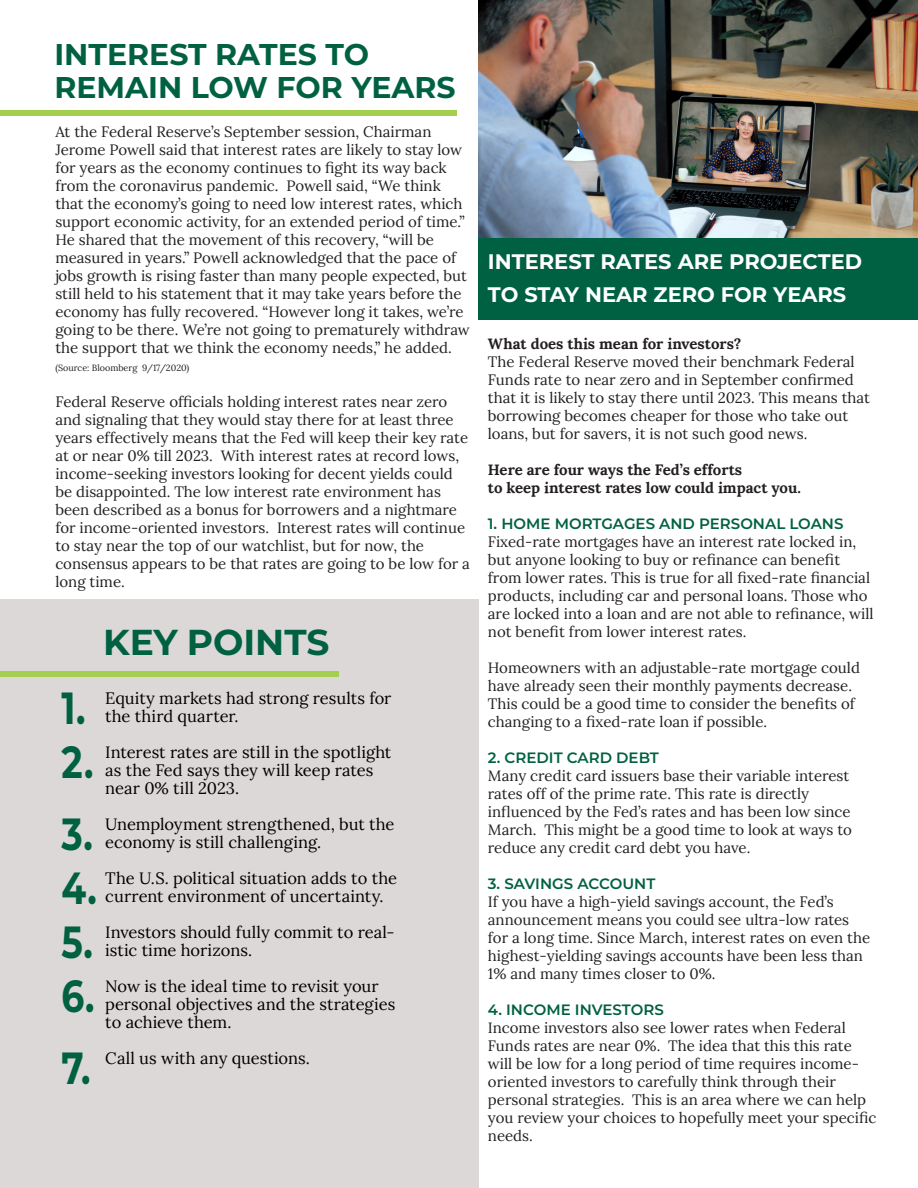
<style>
.page{position:relative;width:918px;height:1188px;background:#fff}
.page>*{position:absolute;margin:0;border:0;box-sizing:border-box;transform-origin:0 0}
.Subtitle__L{font:700 45px/72px "Montserrat";color:#006142;scale:.8 1}
.Subtitle{font:700 36px "Montserrat";color:#006142}
.Body{font:700 30px/33px "Montserrat";color:#006142}
.Body-2{font:700 21px/33px "Montserrat";color:#fff}
.Subtitle__L-2{font:16.5px/18px "Lora";color:#000}
.Body-3{font:15px/18px "Lora";color:#231f20}
.Body-4{font:700 15px "Lora";color:#231f20}
.Body-5{font:600 15px "Montserrat";color:#006142}
.Body-6{font:9px "Lora";color:#231f20}
</style>
<div class="page">
<div style="left:0;top:599px;width:479px;height:589px;background:#dcd8d7"></div>
<div style="left:0;top:110px;width:456px;height:6px;background:#a4cf4e"></div>
<div style="left:0;top:671px;width:339px;height:6px;background:#a4cf4e"></div>
<div style="left:478px;top:237px;width:440px;height:82px;background:#006142"></div>
<img style="left:478px;top:0;width:440px;height:237px">
<p class="Body" style="left:54px;top:36px;width:403px">INTEREST RATES TO<br>REMAIN LOW FOR YEARS</p>
<p class="Body-3" style="left:55px;top:121px;width:416px">At the Federal Reserve’s September session, Chairman Jerome Powell said that interest rates are likely to stay low for years as the economy continues to fight its way back from the coronavirus pandemic. Powell said, “We think that the economy’s going to need low interest rates, which support economic activity, for an extended period of time.” He shared that the movement of this recovery, “will be measured in years.” Powell acknowledged that the pace of jobs growth is rising faster than many people expected, but still held to his statement that it may take years before the economy has fully recovered. “However long it takes, we’re going to be there. We’re not going to prematurely withdraw the support that we think the economy needs,” he added.</p>
<p class="Body-6" style="left:55px;top:361px;width:135px">(Source: Bloomberg 9/17/2020)</p>
<p class="Body-3" style="left:55px;top:391px;width:416px">Federal Reserve officials holding interest rates near zero and signaling that they would stay there for at least three years effectively means that the Fed will keep their key rate at or near 0% till 2023. With interest rates at record lows, income-seeking investors looking for decent yields could be disappointed. The low interest rate environment has been described as a bonus for borrowers and a nightmare for income-oriented investors. Interest rates will continue to stay near the top of our watchlist, but for now, the consensus appears to be that rates are going to be low for a long time.</p>
<p class="Subtitle" style="left:103px;top:616px;width:228px">KEY POINTS</p>
<p class="Subtitle__L" style="left:62px;top:669px;width:32px">1.</p>
<p class="Subtitle__L" style="left:62px;top:723px;width:42px">2.</p>
<p class="Subtitle__L" style="left:62px;top:795px;width:41px">3.</p>
<p class="Subtitle__L" style="left:62px;top:849px;width:46px">4.</p>
<p class="Subtitle__L" style="left:62px;top:903px;width:41px">5.</p>
<p class="Subtitle__L" style="left:62px;top:957px;width:43px">6.<br>7.</p>
<p class="Subtitle__L-2" style="left:105px;top:688px;width:288px">Equity markets had strong results for the third quarter.</p>
<p class="Subtitle__L-2" style="left:105px;top:742px;width:288px">Interest rates are still in the spotlight as the Fed says they will keep rates near 0% till 2023.</p>
<p class="Subtitle__L-2" style="left:105px;top:814px;width:291px">Unemployment strengthened, but the economy is still challenging.</p>
<p class="Subtitle__L-2" style="left:105px;top:868px;width:293px">The U.S. political situation adds to the current environment of uncertainty.</p>
<p class="Subtitle__L-2" style="left:105px;top:922px;width:291px">Investors should fully commit to real&shy;istic time horizons.</p>
<p class="Subtitle__L-2" style="left:105px;top:976px;width:292px">Now is the ideal time to revisit your personal objectives and the strategies to achieve them.</p>
<p class="Subtitle__L-2" style="left:105px;top:1048px;width:206px">Call us with any questions.</p>
<p class="Body-2" style="left:488px;top:244px;width:376px">INTEREST RATES ARE PROJECTED<br>TO STAY NEAR ZERO FOR YEARS</p>
<p class="Body-4" style="left:488px;top:331px;width:255px">What does this mean for investors?</p>
<p class="Body-3" style="left:488px;top:351px;width:384px">The Federal Reserve moved their benchmark Federal Funds rate to near zero and in September confirmed that it is likely to stay there until 2023. This means that borrowing becomes cheaper for those who take out loans, but for savers, it is not such good news.</p>
<p class="Body-4" style="left:488px;top:457px;width:256px">Here are four ways the Fed’s efforts</p>
<p class="Body-4" style="left:488px;top:475px;width:314px">to keep interest rates low could impact you.</p>
<p class="Body-5" style="left:488px;top:513px;width:357px">1. HOME MORTGAGES AND PERSONAL LOANS</p>
<p class="Body-3" style="left:488px;top:531px;width:387px">Fixed-rate mortgages have an interest rate locked in, but anyone looking to buy or refinance can benefit from lower rates. This is true for all fixed-rate financial products, including car and personal loans. Those who are locked into a loan and are not able to refinance, will not benefit from lower interest rates.</p>
<p class="Body-3" style="left:488px;top:657px;width:374px">Homeowners with an adjustable-rate mortgage could have already seen their monthly payments decrease.<br>This could be a good time to consider the benefits of changing to a fixed-rate loan if possible.</p>
<p class="Body-5" style="left:488px;top:747px;width:173px">2. CREDIT CARD DEBT</p>
<p class="Body-3" style="left:488px;top:765px;width:366px">Many credit card issuers base their variable interest rates off of the prime rate. This rate is directly influenced by the Fed’s rates and has been low since March. This might be a good time to look at ways to reduce any credit card debt you have.</p>
<p class="Body-5" style="left:488px;top:873px;width:169px">3. SAVINGS ACCOUNT</p>
<p class="Body-3" style="left:488px;top:891px;width:384px">If you have a high-yield savings account, the Fed’s announcement means you could see ultra-low rates for a long time. Since March, interest rates on even the highest-yielding savings accounts have been less than 1% and many times closer to 0%.</p>
<p class="Body-5" style="left:488px;top:999px;width:177px">4. INCOME INVESTORS</p>
<p class="Body-3" style="left:488px;top:1017px;width:390px">Income investors also see lower rates when Federal Funds rates are near 0%. The idea that this this rate will be low for a long period of time requires income&shy;oriented investors to carefully think through their personal strategies. This is an area where we can help you review your choices to hopefully meet your specific needs.</p>
</div>
